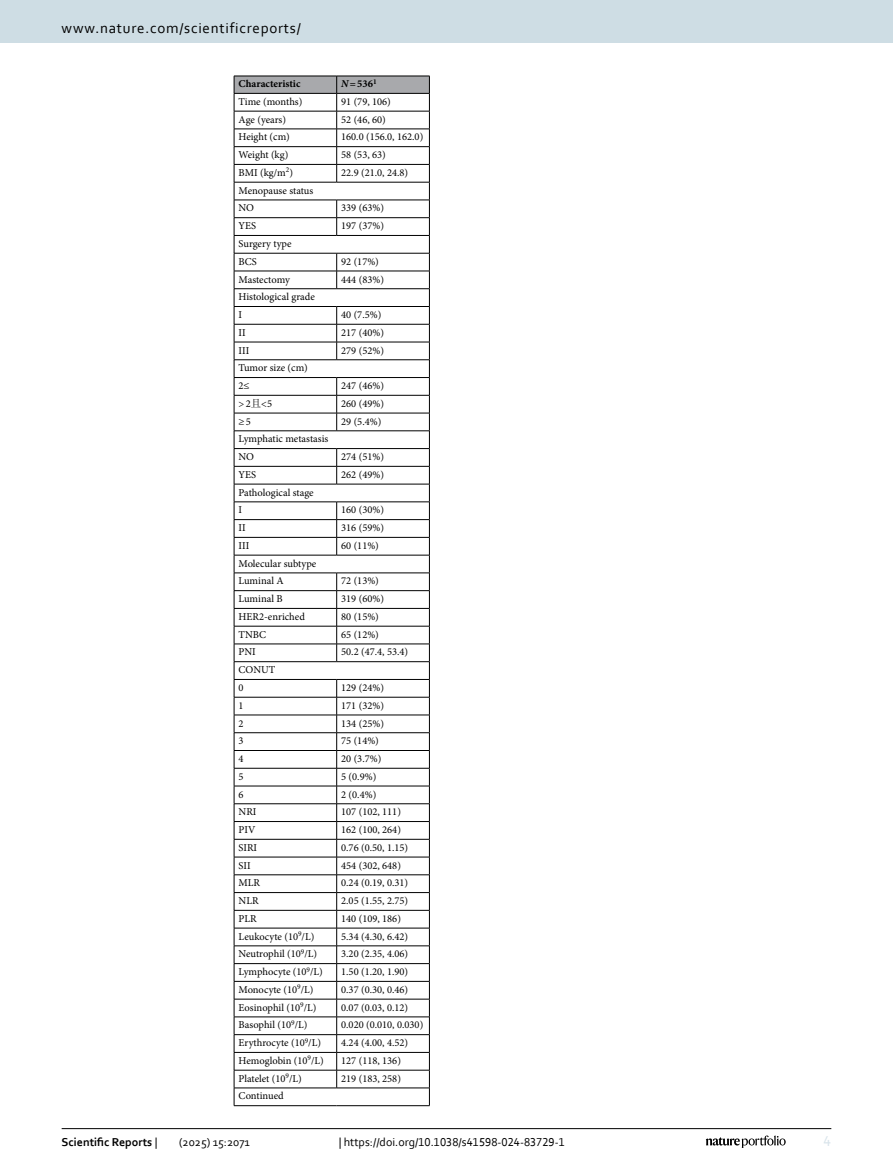
<style>
.page{position:relative;width:893px;height:1174px;background:#fff}
.page>*{position:absolute;margin:0;border:0;box-sizing:border-box;transform-origin:0 0}
.t1{font:15px "Corbel";letter-spacing:.05em;color:#000}
.t2{font:15px "Corbel";color:#d9e4eb}
.t3{font:12px "Corbel";color:#000}
.t4{font:700 12px "Corbel";color:#000}
.Table_Body{font:10.5px "Minion Pro";color:#000}
.Table_Head{font:700 10.5px "Minion Pro";color:#000}
.s1{font-style:italic}
.s2{font-family:"Sim Sun"}
.s3{font-weight:400}
</style>
<div class="page">
<svg style="left:234px;top:76px;width:196px;height:1029px"></svg>
<hr style="left:234px;top:1105px;width:103px;height:1px;background:#000">
<hr style="left:337px;top:1105px;width:93px;height:1px;background:#000">
<hr style="left:62px;top:1128px;width:769px;height:1px;background:#000">
<svg style="left:706px;top:1135px;width:80px;height:12px"></svg>
<div style="left:0;top:0;width:893px;height:43px;background:#cedde4"></div>
<h1 class="t1" style="left:62px;top:18px;width:241px">www.nature.com/scientificreports/</h1>
<p class="Table_Head" style="left:239px;top:77px;width:63px">Characteristic</p>
<p class="Table_Head" style="left:341px;top:77px;width:37px"><span class="s1">N</span>=536<sup>1</sup></p>
<p class="Table_Body" style="left:239px;top:95px;width:65px">Time (months)</p>
<p class="Table_Body" style="left:341px;top:95px;width:51px">91 (79, 106)</p>
<p class="Table_Body" style="left:239px;top:112px;width:49px">Age (years)</p>
<p class="Table_Body" style="left:341px;top:112px;width:46px">52 (46, 60)</p>
<p class="Table_Body" style="left:239px;top:130px;width:53px">Height (cm)</p>
<p class="Table_Body" style="left:341px;top:130px;width:84px">160.0 (156.0, 162.0)</p>
<p class="Table_Body" style="left:239px;top:148px;width:51px">Weight (kg)</p>
<p class="Table_Body" style="left:341px;top:148px;width:46px">58 (53, 63)</p>
<p class="Table_Body" style="left:239px;top:166px;width:56px">BMI (kg/m<sup>2</sup>)</p>
<p class="Table_Body" style="left:341px;top:166px;width:68px">22.9 (21.0, 24.8)</p>
<p class="Table_Body" style="left:239px;top:183px;width:76px">Menopause status</p>
<p class="Table_Body" style="left:239px;top:201px;width:17px">NO</p>
<p class="Table_Body" style="left:341px;top:201px;width:44px">339 (63%)</p>
<p class="Table_Body" style="left:239px;top:219px;width:19px">YES</p>
<p class="Table_Body" style="left:341px;top:219px;width:44px">197 (37%)</p>
<p class="Table_Body" style="left:239px;top:237px;width:55px">Surgery type</p>
<p class="Table_Body" style="left:239px;top:254px;width:20px">BCS</p>
<p class="Table_Body" style="left:341px;top:254px;width:39px">92 (17%)</p>
<p class="Table_Body" style="left:239px;top:272px;width:53px">Mastectomy</p>
<p class="Table_Body" style="left:341px;top:272px;width:44px">444 (83%)</p>
<p class="Table_Body" style="left:239px;top:290px;width:78px">Histological grade</p>
<p class="Table_Body" style="left:239px;top:308px;width:5px">I</p>
<p class="Table_Body" style="left:341px;top:308px;width:42px">40 (7.5%)</p>
<p class="Table_Body" style="left:239px;top:325px;width:9px">II</p>
<p class="Table_Body" style="left:341px;top:325px;width:44px">217 (40%)</p>
<p class="Table_Body" style="left:239px;top:343px;width:12px">III</p>
<p class="Table_Body" style="left:341px;top:343px;width:44px">279 (52%)</p>
<p class="Table_Body" style="left:239px;top:361px;width:71px">Tumor size (cm)</p>
<p class="Table_Body" style="left:239px;top:379px;width:13px">2≤</p>
<p class="Table_Body" style="left:341px;top:379px;width:44px">247 (46%)</p>
<p class="Table_Body" style="left:239px;top:396px;width:35px">&gt;2<span class="s2">且</span>&lt;5</p>
<p class="Table_Body" style="left:341px;top:396px;width:44px">260 (49%)</p>
<p class="Table_Body" style="left:239px;top:414px;width:14px">≥5</p>
<p class="Table_Body" style="left:341px;top:414px;width:42px">29 (5.4%)</p>
<p class="Table_Body" style="left:239px;top:432px;width:91px">Lymphatic metastasis</p>
<p class="Table_Body" style="left:239px;top:450px;width:17px">NO</p>
<p class="Table_Body" style="left:341px;top:450px;width:44px">274 (51%)</p>
<p class="Table_Body" style="left:239px;top:467px;width:19px">YES</p>
<p class="Table_Body" style="left:341px;top:467px;width:44px">262 (49%)</p>
<p class="Table_Body" style="left:239px;top:485px;width:77px">Pathological stage</p>
<p class="Table_Body" style="left:239px;top:503px;width:5px">I</p>
<p class="Table_Body" style="left:341px;top:503px;width:44px">160 (30%)</p>
<p class="Table_Body" style="left:239px;top:521px;width:9px">II</p>
<p class="Table_Body" style="left:341px;top:521px;width:44px">316 (59%)</p>
<p class="Table_Body" style="left:239px;top:538px;width:12px">III</p>
<p class="Table_Body" style="left:341px;top:538px;width:39px">60 (11%)</p>
<p class="Table_Body" style="left:239px;top:556px;width:79px">Molecular subtype</p>
<p class="Table_Body" style="left:239px;top:574px;width:47px">Luminal A</p>
<p class="Table_Body" style="left:341px;top:574px;width:39px">72 (13%)</p>
<p class="Table_Body" style="left:239px;top:592px;width:46px">Luminal B</p>
<p class="Table_Body" style="left:341px;top:592px;width:44px">319 (60%)</p>
<p class="Table_Body" style="left:239px;top:609px;width:68px">HER2-enriched</p>
<p class="Table_Body" style="left:341px;top:609px;width:39px">80 (15%)</p>
<p class="Table_Body" style="left:239px;top:627px;width:29px">TNBC</p>
<p class="Table_Body" style="left:341px;top:627px;width:39px">65 (12%)</p>
<p class="Table_Body" style="left:239px;top:645px;width:19px">PNI</p>
<p class="Table_Body" style="left:341px;top:645px;width:68px">50.2 (47.4, 53.4)</p>
<p class="Table_Body" style="left:239px;top:663px;width:38px">CONUT</p>
<p class="Table_Body" style="left:239px;top:680px;width:7px">0</p>
<p class="Table_Body" style="left:341px;top:680px;width:44px">129 (24%)</p>
<p class="Table_Body" style="left:239px;top:698px;width:7px">1</p>
<p class="Table_Body" style="left:341px;top:698px;width:44px">171 (32%)</p>
<p class="Table_Body" style="left:239px;top:716px;width:7px">2</p>
<p class="Table_Body" style="left:341px;top:716px;width:44px">134 (25%)</p>
<p class="Table_Body" style="left:239px;top:734px;width:7px">3</p>
<p class="Table_Body" style="left:341px;top:734px;width:39px">75 (14%)</p>
<p class="Table_Body" style="left:239px;top:751px;width:7px">4</p>
<p class="Table_Body" style="left:341px;top:751px;width:42px">20 (3.7%)</p>
<p class="Table_Body" style="left:239px;top:769px;width:7px">5</p>
<p class="Table_Body" style="left:341px;top:769px;width:37px">5 (0.9%)</p>
<p class="Table_Body" style="left:239px;top:787px;width:7px">6</p>
<p class="Table_Body" style="left:341px;top:787px;width:37px">2 (0.4%)</p>
<p class="Table_Body" style="left:239px;top:805px;width:19px">NRI</p>
<p class="Table_Body" style="left:341px;top:805px;width:61px">107 (102, 111)</p>
<p class="Table_Body" style="left:239px;top:822px;width:18px">PIV</p>
<p class="Table_Body" style="left:341px;top:822px;width:61px">162 (100, 264)</p>
<p class="Table_Body" style="left:239px;top:840px;width:20px">SIRI</p>
<p class="Table_Body" style="left:341px;top:840px;width:68px">0.76 (0.50, 1.15)</p>
<p class="Table_Body" style="left:239px;top:858px;width:14px">SII</p>
<p class="Table_Body" style="left:341px;top:858px;width:61px">454 (302, 648)</p>
<p class="Table_Body" style="left:239px;top:876px;width:23px">MLR</p>
<p class="Table_Body" style="left:341px;top:876px;width:68px">0.24 (0.19, 0.31)</p>
<p class="Table_Body" style="left:239px;top:893px;width:21px">NLR</p>
<p class="Table_Body" style="left:341px;top:893px;width:68px">2.05 (1.55, 2.75)</p>
<p class="Table_Body" style="left:239px;top:911px;width:20px">PLR</p>
<p class="Table_Body" style="left:341px;top:911px;width:61px">140 (109, 186)</p>
<p class="Table_Body" style="left:239px;top:929px;width:77px">Leukocyte (10<sup>9</sup>/L)</p>
<p class="Table_Body" style="left:341px;top:929px;width:68px">5.34 (4.30, 6.42)</p>
<p class="Table_Body" style="left:239px;top:947px;width:80px">Neutrophil (10<sup>9</sup>/L)</p>
<p class="Table_Body" style="left:341px;top:947px;width:68px">3.20 (2.35, 4.06)</p>
<p class="Table_Body" style="left:239px;top:964px;width:86px">Lymphocyte (10<sup>9</sup>/L)</p>
<p class="Table_Body" style="left:341px;top:964px;width:68px">1.50 (1.20, 1.90)</p>
<p class="Table_Body" style="left:239px;top:982px;width:76px">Monocyte (10<sup>9</sup>/L)</p>
<p class="Table_Body" style="left:341px;top:982px;width:68px">0.37 (0.30, 0.46)</p>
<p class="Table_Body" style="left:239px;top:1000px;width:79px">Eosinophil (10<sup>9</sup>/L)</p>
<p class="Table_Body" style="left:341px;top:1000px;width:68px">0.07 (0.03, 0.12)</p>
<p class="Table_Body" style="left:239px;top:1018px;width:70px">Basophil (10<sup>9</sup>/L)</p>
<p class="Table_Body" style="left:341px;top:1018px;width:84px">0.020 (0.010, 0.030)</p>
<p class="Table_Body" style="left:239px;top:1035px;width:84px">Erythrocyte (10<sup>9</sup>/L)</p>
<p class="Table_Body" style="left:341px;top:1035px;width:68px">4.24 (4.00, 4.52)</p>
<p class="Table_Body" style="left:239px;top:1053px;width:87px">Hemoglobin (10<sup>9</sup>/L)</p>
<p class="Table_Body" style="left:341px;top:1053px;width:61px">127 (118, 136)</p>
<p class="Table_Body" style="left:239px;top:1071px;width:65px">Platelet (10<sup>9</sup>/L)</p>
<p class="Table_Body" style="left:341px;top:1071px;width:61px">219 (183, 258)</p>
<p class="Table_Body" style="left:239px;top:1089px;width:47px">Continued</p>
<p class="t4" style="left:62px;top:1134px;width:97px">Scientific Reports <span class="s3">|</span></p>
<p class="t3" style="left:179px;top:1134px;width:72px">(2025) 15:2071</p>
<p class="t3" style="left:339px;top:1134px;width:228px">| https://doi.org/10.1038/s41598-024-83729-1</p>
<h1 class="t2" style="left:824px;top:1132px;width:9px">4</h1>
</div>
